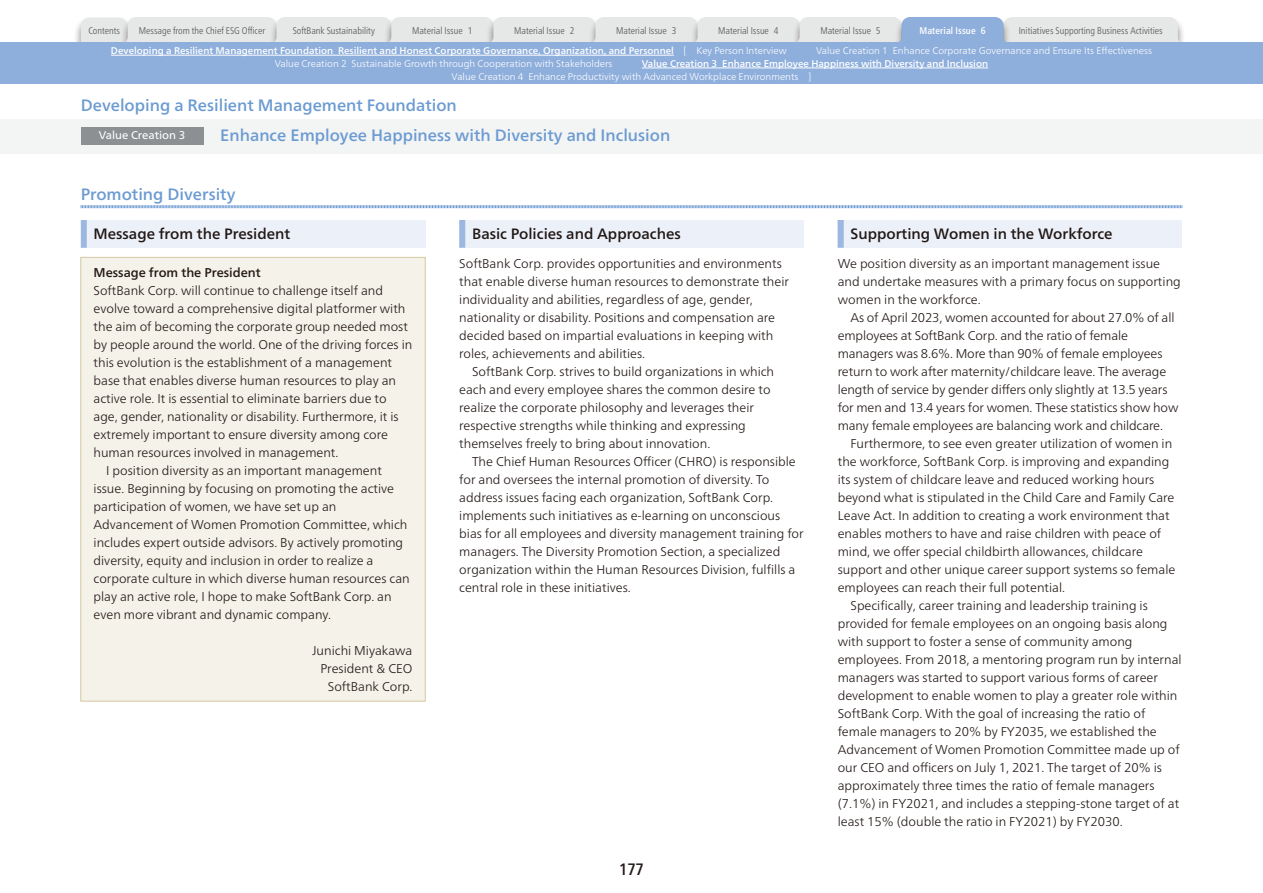
<style>
.page{position:relative;width:1263px;height:893px;background:#fff}
.page>*{position:absolute;margin:0;border:0;box-sizing:border-box;transform-origin:0 0}
.t1{font:500 16.5px "Frutiger Neue LT Pro";color:#6c9bd2}
.t2{font:500 condensed 16.5px "Frutiger Neue LT Pro";color:#221815}
.t3{font:500 15px "Frutiger Neue LT Pro";color:#221815}
.t4{font:300 12.75px/18px "Frutiger Neue LT Pro";color:#221815}
.t5{font:500 12.75px "Frutiger Neue LT Pro";color:#221815}
.t6{font:11.25px "Frutiger Neue LT Pro";color:#fff}
.t7{font:300 9.75px "Frutiger Neue LT Pro";color:#fff}
.t8{font:500 9.75px "Frutiger Neue LT Pro";color:#fff}
.t9{font:300 condensed 9.75px "Frutiger Neue LT Pro";color:#595757}
.t10{font:500 condensed 9.75px "Frutiger Neue LT Pro";letter-spacing:.01em;color:#fff}
.s1{font-weight:300}
</style>
<div class="page">
<div style="left:0;top:119px;width:1263px;height:34px;background:#f3f4f4"></div>
<svg style="left:81px;top:205px;width:1101px;height:4px;background:#b4cce8"></svg>
<div style="left:81px;top:220px;width:344px;height:28px;background:#ecf1f9"></div>
<div style="left:81px;top:220px;width:6px;height:28px;background:#9db8e0"></div>
<div style="left:80px;top:257px;width:346px;height:445px;background:#f5f2e9;border:1px solid #d5c8a0"></div>
<div style="left:459px;top:220px;width:345px;height:28px;background:#ecf1f9"></div>
<div style="left:459px;top:220px;width:6px;height:28px;background:#9db8e0"></div>
<div style="left:838px;top:220px;width:344px;height:28px;background:#ecf1f9"></div>
<div style="left:838px;top:220px;width:6px;height:28px;background:#9db8e0"></div>
<div style="left:81px;top:128px;width:122px;height:17px;background:#8d9092"></div>
<div style="left:73px;top:17px;width:64px;height:52px;background:#221815;opacity:.5"></div>
<svg style="left:81px;top:17px;width:1105px;height:26px;background:#dadfe5"></svg>
<div style="left:0;top:43px;width:1263px;height:41px;background:#8eaedc"></div>
<hr style="left:111px;top:55px;width:563px;height:1px;background:#fff">
<hr style="left:642px;top:68px;width:346px;height:1px;background:#fff">
<p class="t9" style="left:88px;top:25px;width:33px">Contents</p>
<p class="t9" style="left:139px;top:25px;width:128px">Message from the Chief ESG Officer</p>
<p class="t9" style="left:293px;top:25px;width:84px">SoftBank Sustainability</p>
<p class="t9" style="left:412px;top:25px;width:62px">Material Issue 1</p>
<p class="t9" style="left:514px;top:25px;width:62px">Material Issue 2</p>
<p class="t9" style="left:616px;top:25px;width:62px">Material Issue 3</p>
<p class="t9" style="left:718px;top:25px;width:62px">Material Issue 4</p>
<p class="t9" style="left:820px;top:25px;width:62px">Material Issue 5</p>
<p class="t10" style="left:919px;top:25px;width:68px">Material Issue 6</p>
<p class="t9" style="left:1019px;top:25px;width:146px">Initiatives Supporting Business Activities</p>
<p class="t8" style="left:111px;top:45px;width:677px">Developing a Resilient Management Foundation Resilient and Honest Corporate Governance, Organization, and Personnel <span class="s1">[ Key Person Interview</span></p>
<p class="t7" style="left:816px;top:45px;width:337px">Value Creation 1 Enhance Corporate Governance and Ensure Its Effectiveness</p>
<p class="t7" style="left:275px;top:58px;width:339px">Value Creation 2 Sustainable Growth through Cooperation with Stakeholders</p>
<p class="t8" style="left:642px;top:58px;width:348px">Value Creation 3 Enhance Employee Happiness with Diversity and Inclusion</p>
<p class="t7" style="left:452px;top:70px;width:361px">Value Creation 4 Enhance Productivity with Advanced Workplace Environments ]</p>
<p class="t1" style="left:81px;top:95px;width:378px">Developing a Resilient Management Foundation</p>
<p class="t6" style="left:99px;top:129px;width:88px">Value Creation 3</p>
<p class="t1" style="left:220px;top:125px;width:452px">Enhance Employee Happiness with Diversity and Inclusion</p>
<p class="t1" style="left:81px;top:184px;width:156px">Promoting Diversity</p>
<p class="t3" style="left:94px;top:225px;width:198px">Message from the President</p>
<p class="t5" style="left:94px;top:265px;width:169px">Message from the President</p>
<p class="t4" style="left:94px;top:281px;width:291px">SoftBank Corp. will continue to challenge itself and</p>
<p class="t4" style="left:94px;top:299px;width:313px">evolve toward a comprehensive digital platformer with</p>
<p class="t4" style="left:94px;top:317px;width:316px">the aim of becoming the corporate group needed most</p>
<p class="t4" style="left:94px;top:335px;width:320px">by people around the world. One of the driving forces in</p>
<p class="t4" style="left:94px;top:353px;width:300px">this evolution is the establishment of a management</p>
<p class="t4" style="left:94px;top:371px;width:304px">base that enables diverse human resources to play an</p>
<p class="t4" style="left:94px;top:389px;width:295px">active role. It is essential to eliminate barriers due to</p>
<p class="t4" style="left:94px;top:407px;width:307px">age, gender, nationality or disability. Furthermore, it is</p>
<p class="t4" style="left:94px;top:425px;width:296px">extremely important to ensure diversity among core</p>
<p class="t4" style="left:94px;top:443px;width:245px">human resources involved in management.</p>
<p class="t4" style="left:106px;top:461px;width:277px">I position diversity as an important management</p>
<p class="t4" style="left:94px;top:479px;width:302px">issue. Beginning by focusing on promoting the active</p>
<p class="t4" style="left:94px;top:497px;width:244px">participation of women, we have set up an</p>
<p class="t4" style="left:94px;top:515px;width:315px">Advancement of Women Promotion Committee, which</p>
<p class="t4" style="left:94px;top:533px;width:311px">includes expert outside advisors. By actively promoting</p>
<p class="t4" style="left:94px;top:551px;width:281px">diversity, equity and inclusion in order to realize a</p>
<p class="t4" style="left:94px;top:569px;width:318px">corporate culture in which diverse human resources can</p>
<p class="t4" style="left:94px;top:587px;width:300px">play an active role, I hope to make SoftBank Corp. an</p>
<p class="t4" style="left:94px;top:605px;width:237px">even more vibrant and dynamic company.</p>
<p class="t4" style="left:312px;top:641px;width:102px;text-align:right">Junichi Miyakawa<br>President &amp; CEO<br>SoftBank Corp.</p>
<p class="t3" style="left:472px;top:225px;width:210px">Basic Policies and Approaches</p>
<p class="t4" style="left:459px;top:255px;width:331px">SoftBank Corp. provides opportunities and environments that enable diverse human resources to demonstrate their individuality and abilities, regardless of age, gender, nationality or disability. Positions and compensation are decided based on impartial evaluations in keeping with roles, achievements and abilities.</p>
<p class="t4" style="left:459px;top:363px;width:316px;text-indent:13px">SoftBank Corp. strives to build organizations in which each and every employee shares the common desire to realize the corporate philosophy and leverages their respective strengths while thinking and expressing themselves freely to bring about innovation.</p>
<p class="t4" style="left:459px;top:453px;width:346px;text-indent:13px">The Chief Human Resources Officer (CHRO) is responsible for and oversees the internal promotion of diversity. To address issues facing each organization, SoftBank Corp. implements such initiatives as e-learning on unconscious bias for all employees and diversity management training for managers. The Diversity Promotion Section, a specialized organization within the Human Resources Division, fulfills a central role in these initiatives.</p>
<p class="t2" style="left:619px;top:860px;width:26px">177</p>
<p class="t3" style="left:850px;top:225px;width:264px">Supporting Women in the Workforce</p>
<p class="t4" style="left:838px;top:255px;width:345px">We position diversity as an important management issue and undertake measures with a primary focus on supporting women in the workforce.</p>
<p class="t4" style="left:838px;top:309px;width:342px;text-indent:13px">As of April 2023, women accounted for about 27.0% of all employees at SoftBank Corp. and the ratio of female managers was 8.6%. More than 90% of female employees return to work after maternity/childcare leave. The average length of service by gender differs only slightly at 13.5 years for men and 13.4 years for women. These statistics show how many female employees are balancing work and childcare.</p>
<p class="t4" style="left:850px;top:435px;width:323px">Furthermore, to see even greater utilization of women in</p>
<p class="t4" style="left:838px;top:453px;width:333px">the workforce, SoftBank Corp. is improving and expanding</p>
<p class="t4" style="left:838px;top:471px;width:318px">its system of childcare leave and reduced working hours</p>
<p class="t4" style="left:838px;top:489px;width:338px">beyond what is stipulated in the Child Care and Family Care</p>
<p class="t4" style="left:838px;top:507px;width:333px">Leave Act. In addition to creating a work environment that</p>
<p class="t4" style="left:838px;top:525px;width:325px">enables mothers to have and raise children with peace of</p>
<p class="t4" style="left:838px;top:543px;width:307px">mind, we offer special childbirth allowances, childcare</p>
<p class="t4" style="left:838px;top:561px;width:339px">support and other unique career support systems so female</p>
<p class="t4" style="left:838px;top:579px;width:227px">employees can reach their full potential.</p>
<p class="t4" style="left:850px;top:597px;width:299px">Specifically, career training and leadership training is</p>
<p class="t4" style="left:838px;top:615px;width:331px">provided for female employees on an ongoing basis along</p>
<p class="t4" style="left:838px;top:633px;width:296px">with support to foster a sense of community among</p>
<p class="t4" style="left:838px;top:651px;width:345px">employees. From 2018, a mentoring program run by internal</p>
<p class="t4" style="left:838px;top:669px;width:322px">managers was started to support various forms of career</p>
<p class="t4" style="left:838px;top:687px;width:341px">development to enable women to play a greater role within</p>
<p class="t4" style="left:838px;top:705px;width:309px">SoftBank Corp. With the goal of increasing the ratio of</p>
<p class="t4" style="left:838px;top:723px;width:321px">female managers to 20% by FY2035, we established the</p>
<p class="t4" style="left:838px;top:741px;width:343px">Advancement of Women Promotion Committee made up of</p>
<p class="t4" style="left:838px;top:759px;width:326px">our CEO and officers on July 1, 2021. The target of 20% is</p>
<p class="t4" style="left:838px;top:777px;width:318px">approximately three times the ratio of female managers</p>
<p class="t4" style="left:838px;top:795px;width:343px">(7.1%) in FY2021, and includes a stepping-stone target of at</p>
<p class="t4" style="left:838px;top:813px;width:285px">least 15% (double the ratio in FY2021) by FY2030.</p>
</div>
